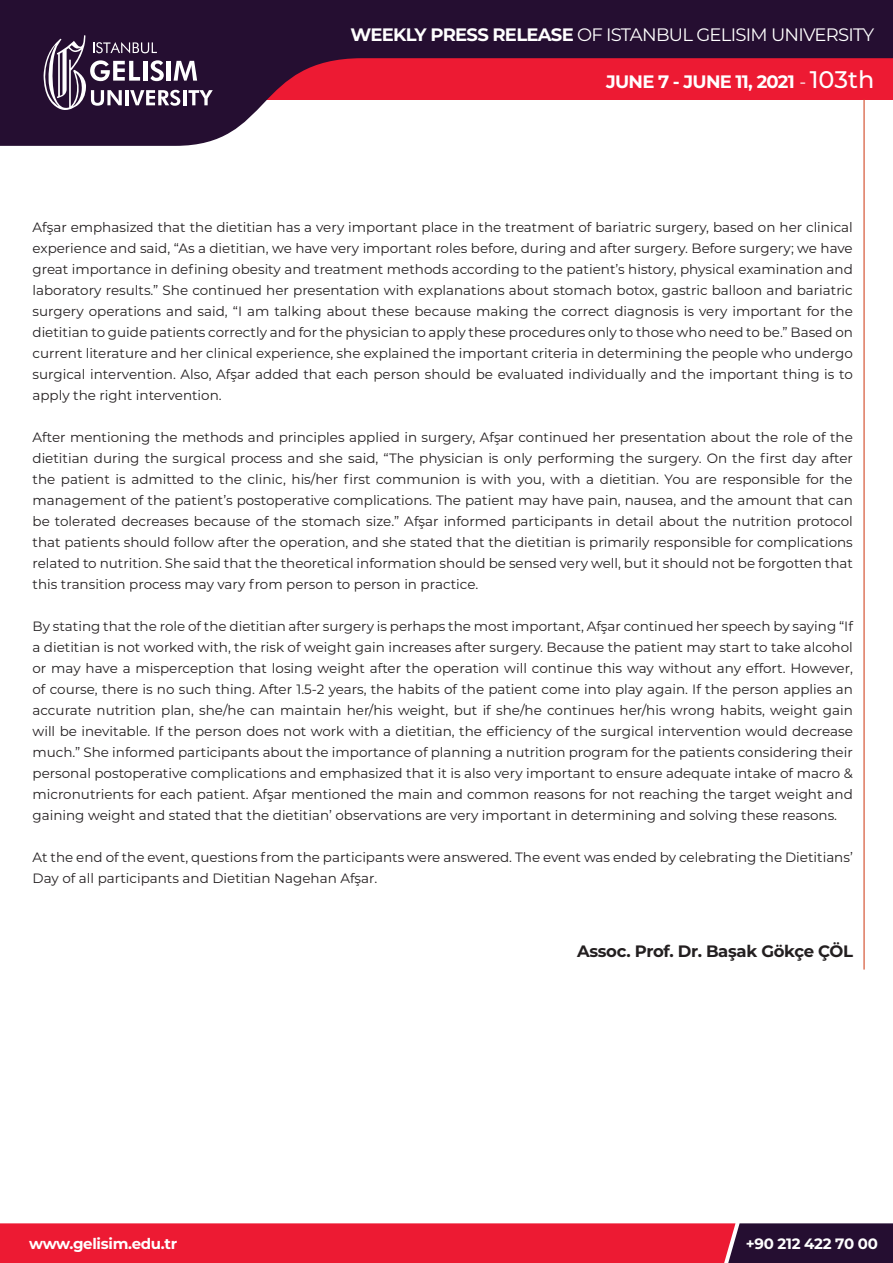
<style>
.page{position:relative;width:893px;height:1263px;background:#fff}
.page>*{position:absolute;margin:0;border:0;box-sizing:border-box;transform-origin:0 0}
.t1{font:18px "Montserrat";letter-spacing:-.04em;color:#fff}
.t2{font:700 18px "Montserrat";letter-spacing:-.04em;color:#fff}
.t3{font:700 16.5px "Montserrat";letter-spacing:-.02em;color:#231f20}
.t4{font:700 15px "Montserrat";letter-spacing:-.02em;color:#fff}
.t5{font:13.5px/21px "Montserrat";color:#231f20;text-align:justify}
.s1{font-weight:700}
.s2{font-weight:400}
.s3{font-weight:500;font-size:24px}
</style>
<div class="page">
<svg style="left:0;top:0;width:893px;height:146px;fill:#250e31"></svg>
<svg style="left:0;top:1223px;width:893px;height:40px;background:#c91b35"></svg>
<svg style="left:40px;top:35px;width:173px;height:76px"></svg>
<hr style="left:863px;top:99px;width:2px;height:870px;background:#d34c29">
<h1 class="t1" style="left:350px;top:22px;width:525px"><span class="s1">WEEKLY PRESS RELEASE</span> OF ISTANBUL GELISIM UNIVERSITY</h1>
<h1 class="t2" style="left:606px;top:69px;width:270px">JUNE 7 - JUNE 11, 2021 <span class="s2">-</span> <span class="s3">103th</span></h1>
<p class="t5" style="left:33px;top:216px;width:822px">Afşar emphasized that the dietitian has a very important place in the treatment of bariatric surgery, based on her clinical experience and said, “As a dietitian, we have very important roles before, during and after surgery. Before surgery; we have great importance in defining obesity and treatment methods according to the patient’s history, physical examination and laboratory results.” She continued her presentation with explanations about stomach botox, gastric balloon and bariatric surgery operations and said, “I am talking about these because making the correct diagnosis is very important for the dietitian to guide patients correctly and for the physician to apply these procedures only to those who need to be.” Based on current literature and her clinical experience, she explained the important criteria in determining the people who undergo surgical intervention. Also, Afşar added that each person should be evaluated individually and the important thing is to apply the right intervention.</p>
<p class="t5" style="left:33px;top:426px;width:822px">After mentioning the methods and principles applied in surgery, Afşar continued her presentation about the role of the dietitian during the surgical process and she said, “The physician is only performing the surgery. On the first day after the patient is admitted to the clinic, his/her first communion is with you, with a dietitian. You are responsible for the management of the patient’s postoperative complications. The patient may have pain, nausea, and the amount that can be tolerated decreases because of the stomach size.” Afşar informed participants in detail about the nutrition protocol that patients should follow after the operation, and she stated that the dietitian is primarily responsible for complications related to nutrition. She said that the theoretical information should be sensed very well, but it should not be forgotten that this transition process may vary from person to person in practice.</p>
<p class="t5" style="left:33px;top:615px;width:822px">By stating that the role of the dietitian after surgery is perhaps the most important, Afşar continued her speech by saying “If a dietitian is not worked with, the risk of weight gain increases after surgery. Because the patient may start to take alcohol or may have a misperception that losing weight after the operation will continue this way without any effort. However, of course, there is no such thing. After 1.5-2 years, the habits of the patient come into play again. If the person applies an accurate nutrition plan, she/he can maintain her/his weight, but if she/he continues her/his wrong habits, weight gain will be inevitable. If the person does not work with a dietitian, the efficiency of the surgical intervention would decrease much.” She informed participants about the importance of planning a nutrition program for the patients considering their personal postoperative complications and emphasized that it is also very important to ensure adequate intake of macro &amp; micronutrients for each patient. Afşar mentioned the main and common reasons for not reaching the target weight and gaining weight and stated that the dietitian’ observations are very important in determining and solving these reasons.</p>
<p class="t5" style="left:33px;top:846px;width:822px">At the end of the event, questions from the participants were answered. The event was ended by celebrating the Dietitians’<br>Day of all participants and Dietitian Nagehan Afşar.</p>
<p class="t3" style="left:577px;top:940px;width:277px">Assoc. Prof. Dr. Başak Gökçe ÇÖL</p>
<p class="t4" style="left:29px;top:1233px;width:150px">www.gelisim.edu.tr</p>
<p class="t4" style="left:746px;top:1233px;width:134px">+90 212 422 70 00</p>
</div>
